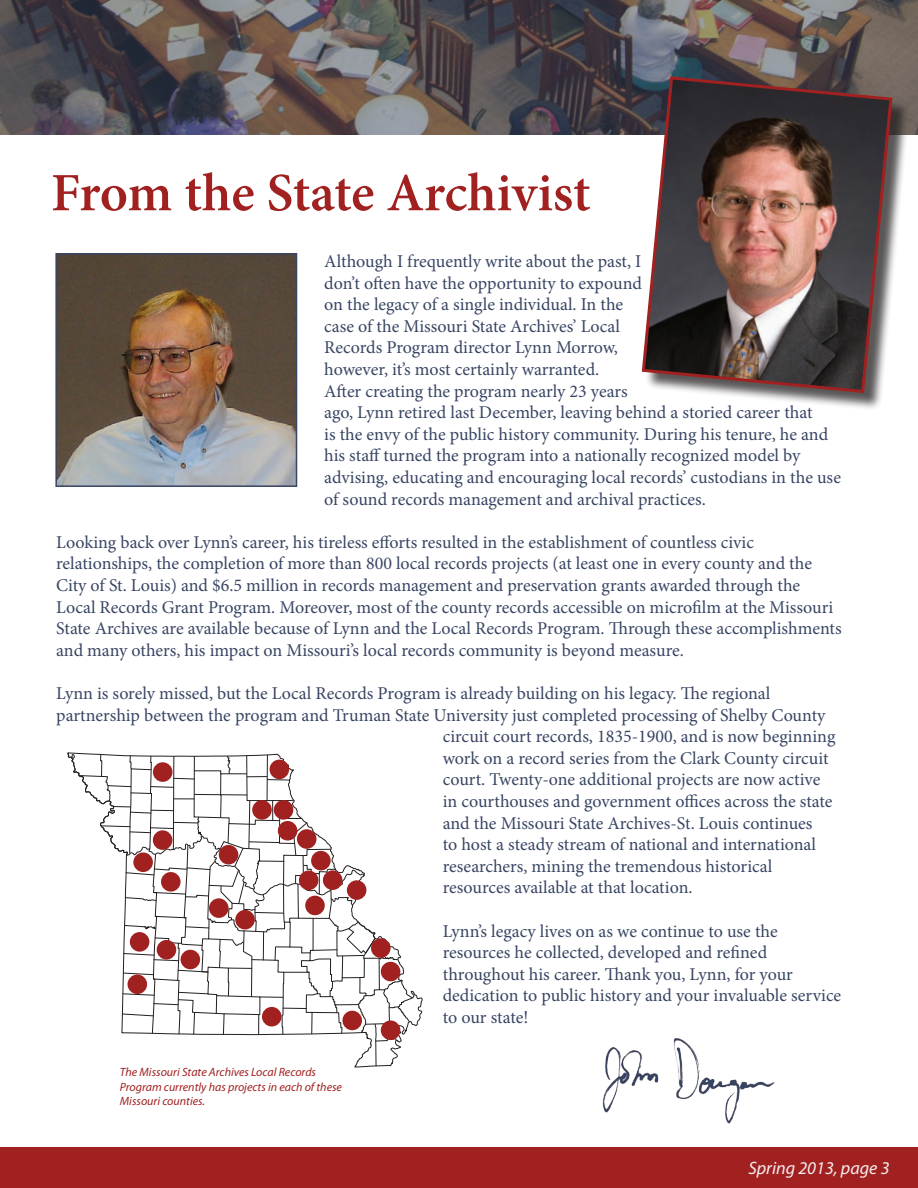
<style>
.page{position:relative;width:918px;height:1188px;background:#fff}
.page>*{position:absolute;margin:0;border:0;box-sizing:border-box;transform-origin:0 0}
.t1{font:600 54px "Minion Pro";letter-spacing:-.005em;color:#a12121}
.t2{font:18px/21.6px "Minion Pro";color:#384563}
.t3{font:italic 18px "Myriad Pro";color:#f7eded}
.t4{font:italic 12px/14.4px "Myriad Pro";color:#a12121}
</style>
<div class="page">
<div style="left:0;top:1148px;width:918px;height:40px;background:#a12121"></div>
<img style="left:602px;top:1038px;width:173px;height:86px">
<img style="left:0;top:0;width:918px;height:135px">
<div style="left:645px;top:79px;width:266px;height:332px;background:#231f20;opacity:.75"></div>
<img style="left:640px;top:75px;width:254px;height:320px">
<svg style="left:68px;top:752px;width:345px;height:314px"></svg>
<div style="left:342px;top:1011px;width:20px;height:19px;background:#a12121;border-radius:50%"></div>
<div style="left:381px;top:962px;width:19px;height:19px;background:#a12121;border-radius:50%"></div>
<div style="left:157px;top:940px;width:19px;height:20px;background:#a12121;border-radius:50%"></div>
<div style="left:270px;top:760px;width:19px;height:19px;background:#a12121;border-radius:50%"></div>
<div style="left:305px;top:896px;width:20px;height:19px;background:#a12121;border-radius:50%"></div>
<div style="left:153px;top:762px;width:19px;height:20px;background:#a12121;border-radius:50%"></div>
<div style="left:262px;top:1007px;width:20px;height:19px;background:#a12121;border-radius:50%"></div>
<div style="left:161px;top:872px;width:20px;height:20px;background:#a12121;border-radius:50%"></div>
<div style="left:133px;top:852px;width:20px;height:20px;background:#a12121;border-radius:50%"></div>
<div style="left:128px;top:975px;width:19px;height:19px;background:#a12121;border-radius:50%"></div>
<div style="left:219px;top:845px;width:19px;height:19px;background:#a12121;border-radius:50%"></div>
<div style="left:311px;top:851px;width:20px;height:19px;background:#a12121;border-radius:50%"></div>
<div style="left:274px;top:800px;width:19px;height:20px;background:#a12121;border-radius:50%"></div>
<div style="left:235px;top:910px;width:20px;height:19px;background:#a12121;border-radius:50%"></div>
<div style="left:209px;top:898px;width:20px;height:20px;background:#a12121;border-radius:50%"></div>
<div style="left:381px;top:1020px;width:19px;height:20px;background:#a12121;border-radius:50%"></div>
<div style="left:371px;top:938px;width:20px;height:20px;background:#a12121;border-radius:50%"></div>
<div style="left:297px;top:829px;width:19px;height:20px;background:#a12121;border-radius:50%"></div>
<div style="left:181px;top:950px;width:19px;height:19px;background:#a12121;border-radius:50%"></div>
<div style="left:278px;top:821px;width:19px;height:20px;background:#a12121;border-radius:50%"></div>
<div style="left:153px;top:830px;width:19px;height:20px;background:#a12121;border-radius:50%"></div>
<div style="left:323px;top:870px;width:19px;height:20px;background:#a12121;border-radius:50%"></div>
<div style="left:252px;top:800px;width:20px;height:20px;background:#a12121;border-radius:50%"></div>
<div style="left:130px;top:932px;width:19px;height:20px;background:#a12121;border-radius:50%"></div>
<div style="left:299px;top:871px;width:19px;height:19px;background:#a12121;border-radius:50%"></div>
<div style="left:347px;top:880px;width:19px;height:20px;background:#a12121;border-radius:50%"></div>
<img style="left:58px;top:256px;width:236px;height:228px">
<div style="left:55px;top:253px;width:242px;height:234px;border:2px solid #384563"></div>
<p class="t1" style="left:51px;top:156px;width:541px">From the State Archivist</p>
<p class="t2" style="left:324px;top:250px;width:518px">Although I frequently write about the past, I<br>don’t often have the opportunity to expound<br>on the legacy of a single individual. In the<br>case of the Missouri State Archives’ Local<br>Records Program director Lynn Morrow,<br>however, it’s most certainly warranted.<br>After creating the program nearly 23 years<br>ago, Lynn retired last December, leaving behind a storied career that<br>is the envy of the public history community. During his tenure, he and his staff turned the program into a nationally recognized model by advising, educating and encouraging local records’ custodians in the use of sound records management and archival practices.</p>
<p class="t2" style="left:56px;top:531px;width:787px">Looking back over Lynn’s career, his tireless efforts resulted in the establishment of countless civic relationships, the completion of more than 800 local records projects (at least one in every county and the City of St. Louis) and $6.5 million in records management and preservation grants awarded through the Local Records Grant Program. Moreover, most of the county records accessible on microfilm at the Missouri State Archives are available because of Lynn and the Local Records Program. Through these accomplishments and many others, his impact on Missouri’s local records community is beyond measure.</p>
<p class="t2" style="left:56px;top:682px;width:716px">Lynn is sorely missed, but the Local Records Program is already building on his legacy. The regional</p>
<p class="t2" style="left:56px;top:704px;width:771px">partnership between the program and Truman State University just completed processing of Shelby County</p>
<p class="t2" style="left:443px;top:726px;width:394px">circuit court records, 1835-1900, and is now beginning</p>
<p class="t2" style="left:443px;top:747px;width:387px">work on a record series from the Clark County circuit</p>
<p class="t2" style="left:443px;top:769px;width:379px">court. Twenty-one additional projects are now active</p>
<p class="t2" style="left:443px;top:790px;width:391px">in courthouses and government offices across the state</p>
<p class="t2" style="left:443px;top:812px;width:371px">and the Missouri State Archives-St. Louis continues</p>
<p class="t2" style="left:443px;top:834px;width:375px">to host a steady stream of national and international</p>
<p class="t2" style="left:443px;top:855px;width:331px">researchers, mining the tremendous historical</p>
<p class="t2" style="left:443px;top:877px;width:251px">resources available at that location.</p>
<p class="t2" style="left:443px;top:920px;width:400px">Lynn’s legacy lives on as we continue to use the resources he collected, developed and refined throughout his career. Thank you, Lynn, for your dedication to public history and your invaluable service to our state!</p>
<p class="t4" style="left:120px;top:1065px;width:224px">The Missouri State Archives Local Records<br>Program currently has projects in each of these<br>Missouri counties.</p>
<p class="t3" style="left:748px;top:1157px;width:143px">Spring 2013, page 3</p>
</div>
